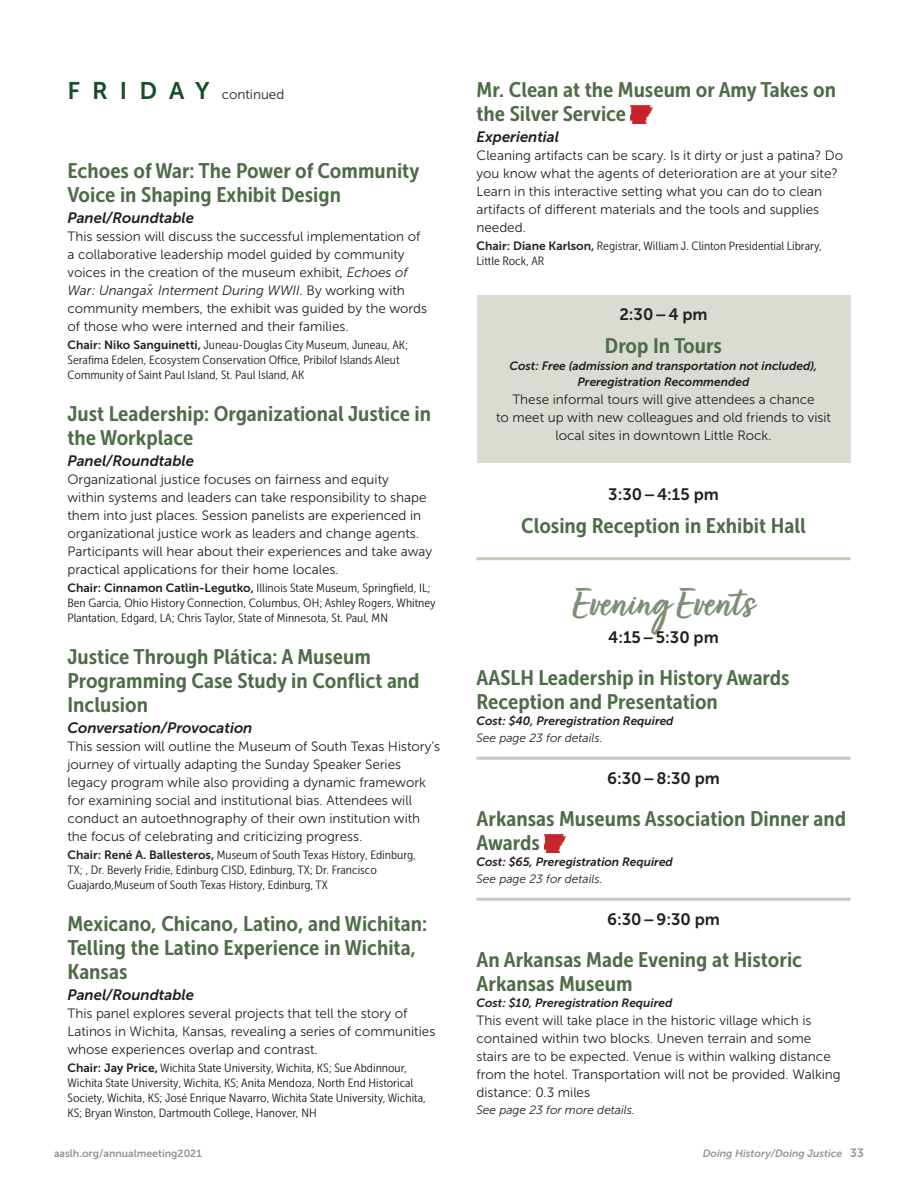
<style>
.page{position:relative;width:918px;height:1188px;background:#fff}
.page>*{position:absolute;margin:0;border:0;box-sizing:border-box;transform-origin:0 0}
.Session_Headers_Turb{font:45px "Turbinado Bold Pro";color:#7d9074}
.Session_Title_Fri_Gr{font:21px/24px "Museo Sans Cond 700";color:#4d6c47;scale:1.1 1}
.Session_Times_Museo7{font:16.5px "Museo Sans 700";letter-spacing:-.005em;color:#231f20}
.Session_Category{font:italic 15px "Museo Sans 700";letter-spacing:-.005em;color:#231f20}
.Session_Text_9_12_Li{font:13.5px/18px "Museo Sans 300";color:#231f20}
.HEAD_1_Top_Centered{font:13.5px "Museo Sans 300";color:#231f20}
.Session_Chair_Little{font:12px/15px "Museo Sans Cond 300";color:#231f20;scale:1.1 1}
.Cost{font:italic 12px/16.5px "Museo Sans 700";letter-spacing:-.005em;color:#231f20;text-align:center}
.Cost-2{font:italic 12px "Museo Sans 300";letter-spacing:-.005em;color:#231f20}
.t1{font:10.5px "Museo Sans 700";color:#939598}
.t2{font:italic 10.5px "Museo Sans 700";color:#939598}
.s1{font-family:"Museo Sans 700";font-size:24px;color:#144f26}
.s2{font-style:italic}
.s3{font-family:"Museo Sans 700"}
.s4{font-style:normal;font-size:12px}
</style>
<div class="page">
<img style="left:631px;top:105px;width:21px;height:19px">
<div style="left:477px;top:296px;width:373px;height:167px;background:#d8dcd3"></div>
<hr style="left:477px;top:557px;width:374px;height:3px;background:#c3cabc">
<hr style="left:477px;top:757px;width:374px;height:3px;background:#c3cabc">
<img style="left:544px;top:834px;width:22px;height:19px">
<hr style="left:477px;top:898px;width:374px;height:3px;background:#c3cabc">
<p class="HEAD_1_Top_Centered" style="left:68px;top:87px;width:218px"><span class="s1">F R I D A Y</span> continued</p>
<p class="Session_Title_Fri_Gr" style="left:68px;top:159px;width:321px">Echoes of War: The Power of Community<br>Voice in Shaping Exhibit Design</p>
<p class="Session_Category" style="left:68px;top:209px;width:128px">Panel/Roundtable</p>
<p class="Session_Text_9_12_Li" style="left:68px;top:227px;width:361px">This session will discuss the successful implementation of a collaborative leadership model guided by community voices in the creation of the museum exhibit, <span class="s2">Echoes of War: Unangaxˆ Interment During WWII.</span> By working with community members, the exhibit was guided by the words of those who were interned and their families.</p>
<p class="Session_Chair_Little" style="left:68px;top:337px;width:311px"><span class="s3">Chair: Niko Sanguinetti,</span> Juneau-Douglas City Museum, Juneau, AK;<br>Serafima Edelen, Ecosystem Conservation Office, Pribilof Islands Aleut<br>Community of Saint Paul Island, St. Paul Island, AK</p>
<p class="Session_Title_Fri_Gr" style="left:68px;top:402px;width:332px">Just Leadership: Organizational Justice in the Workplace</p>
<p class="Session_Category" style="left:68px;top:452px;width:128px">Panel/Roundtable</p>
<p class="Session_Text_9_12_Li" style="left:68px;top:470px;width:366px">Organizational justice focuses on fairness and equity<br>within systems and leaders can take responsibility to shape them into just places. Session panelists are experienced in organizational justice work as leaders and change agents.<br>Participants will hear about their experiences and take away practical applications for their home locales.</p>
<p class="Session_Chair_Little" style="left:68px;top:580px;width:336px"><span class="s3">Chair: Cinnamon Catlin-Legutko,</span> Illinois State Museum, Springfield, IL;<br>Ben Garcia, Ohio History Connection, Columbus, OH; Ashley Rogers, Whitney<br>Plantation, Edgard, LA; Chris Taylor, State of Minnesota, St. Paul, MN</p>
<p class="Session_Title_Fri_Gr" style="left:68px;top:645px;width:322px">Justice Through Plática: A Museum<br>Programming Case Study in Conflict and<br>Inclusion</p>
<p class="Session_Category" style="left:68px;top:719px;width:187px">Conversation/Provocation</p>
<p class="Session_Text_9_12_Li" style="left:68px;top:737px;width:374px">This session will outline the Museum of South Texas History’s journey of virtually adapting the Sunday Speaker Series legacy program while also providing a dynamic framework for examining social and institutional bias. Attendees will conduct an autoethnography of their own institution with the focus of celebrating and criticizing progress.</p>
<p class="Session_Chair_Little" style="left:68px;top:847px;width:318px"><span class="s3">Chair: René A. Ballesteros,</span> Museum of South Texas History, Edinburg,<br>TX; , Dr. Beverly Fridie, Edinburg CISD, Edinburg, TX; Dr. Francisco<br>Guajardo,Museum of South Texas History, Edinburg, TX</p>
<p class="Session_Title_Fri_Gr" style="left:68px;top:912px;width:328px">Mexicano, Chicano, Latino, and Wichitan:<br>Telling the Latino Experience in Wichita,<br>Kansas</p>
<p class="Session_Category" style="left:68px;top:986px;width:128px">Panel/Roundtable</p>
<p class="Session_Text_9_12_Li" style="left:68px;top:1004px;width:369px">This panel explores several projects that tell the story of<br>Latinos in Wichita, Kansas, revealing a series of communities whose experiences overlap and contrast.</p>
<p class="Session_Chair_Little" style="left:68px;top:1060px;width:327px"><span class="s3">Chair: Jay Price,</span> Wichita State University, Wichita, KS; Sue Abdinnour, Wichita State University, Wichita, KS; Anita Mendoza, North End Historical Society, Wichita, KS; José Enrique Navarro, Wichita State University, Wichita, KS; Bryan Winston, Dartmouth College, Hanover, NH</p>
<p class="Session_Title_Fri_Gr" style="left:477px;top:78px;width:328px">Mr. Clean at the Museum or Amy Takes on the Silver Service</p>
<p class="Session_Category" style="left:477px;top:128px;width:84px">Experiential</p>
<p class="Session_Text_9_12_Li" style="left:477px;top:146px;width:368px">Cleaning artifacts can be scary. Is it dirty or just a patina? Do you know what the agents of deterioration are at your site?<br>Learn in this interactive setting what you can do to clean artifacts of different materials and the tools and supplies needed.</p>
<p class="Session_Chair_Little" style="left:477px;top:238px;width:315px"><span class="s3">Chair: Diane Karlson,</span> Registrar, William J. Clinton Presidential Library,<br>Little Rock, AR</p>
<p class="Session_Times_Museo7" style="left:619px;top:305px;width:90px">2:30–4 pm</p>
<p class="Session_Title_Fri_Gr" style="left:605px;top:334px;width:108px">Drop In Tours</p>
<p class="Cost" style="left:510px;top:357px;width:309px">Cost: Free (admission and transportation not included),<br>Preregistration Recommended</p>
<p class="Session_Text_9_12_Li" style="left:496px;top:390px;width:337px;text-align:center">These informal tours will give attendees a chance<br>to meet up with new colleagues and old friends to visit local sites in downtown Little Rock.</p>
<p class="Session_Times_Museo7" style="left:608px;top:485px;width:112px">3:30–4:15 pm</p>
<p class="Session_Title_Fri_Gr" style="left:521px;top:514px;width:260px">Closing Reception in Exhibit Hall</p>
<p class="Session_Headers_Turb" style="left:572px;top:579px;width:184px">Evening Events</p>
<p class="Session_Times_Museo7" style="left:608px;top:628px;width:112px">4:15–5:30 pm</p>
<p class="Session_Title_Fri_Gr" style="left:477px;top:666px;width:286px">AASLH Leadership in History Awards<br>Reception and Presentation</p>
<p class="Cost" style="left:477px;top:713px;width:199px">Cost: $40, Preregistration Required</p>
<p class="Cost-2" style="left:477px;top:731px;width:128px">See page 23 for details.</p>
<p class="Session_Times_Museo7" style="left:607px;top:769px;width:114px">6:30–8:30 pm</p>
<p class="Session_Title_Fri_Gr" style="left:477px;top:807px;width:337px">Arkansas Museums Association Dinner and<br>Awards</p>
<p class="Cost" style="left:477px;top:854px;width:198px">Cost: $65, Preregistration Required</p>
<p class="Cost-2" style="left:477px;top:872px;width:128px">See page 23 for details.</p>
<p class="Session_Times_Museo7" style="left:607px;top:910px;width:114px">6:30–9:30 pm</p>
<p class="Session_Title_Fri_Gr" style="left:477px;top:948px;width:298px">An Arkansas Made Evening at Historic<br>Arkansas Museum</p>
<p class="Cost" style="left:477px;top:995px;width:197px">Cost: $10, Preregistration Required</p>
<p class="Session_Text_9_12_Li" style="left:477px;top:1012px;width:366px">This event will take place in the historic village which is contained within two blocks. Uneven terrain and some stairs are to be expected. Venue is within walking distance from the hotel. Transportation will not be provided. Walking distance: 0.3 miles</p>
<p class="Cost-2" style="left:477px;top:1103px;width:160px">See page 23 for more details.</p>
<p class="t1" style="left:54px;top:1147px;width:149px">aaslh.org/annualmeeting2021</p>
<p class="t2" style="left:703px;top:1147px;width:163px">Doing History/Doing Justice <span class="s4">33</span></p>
</div>
